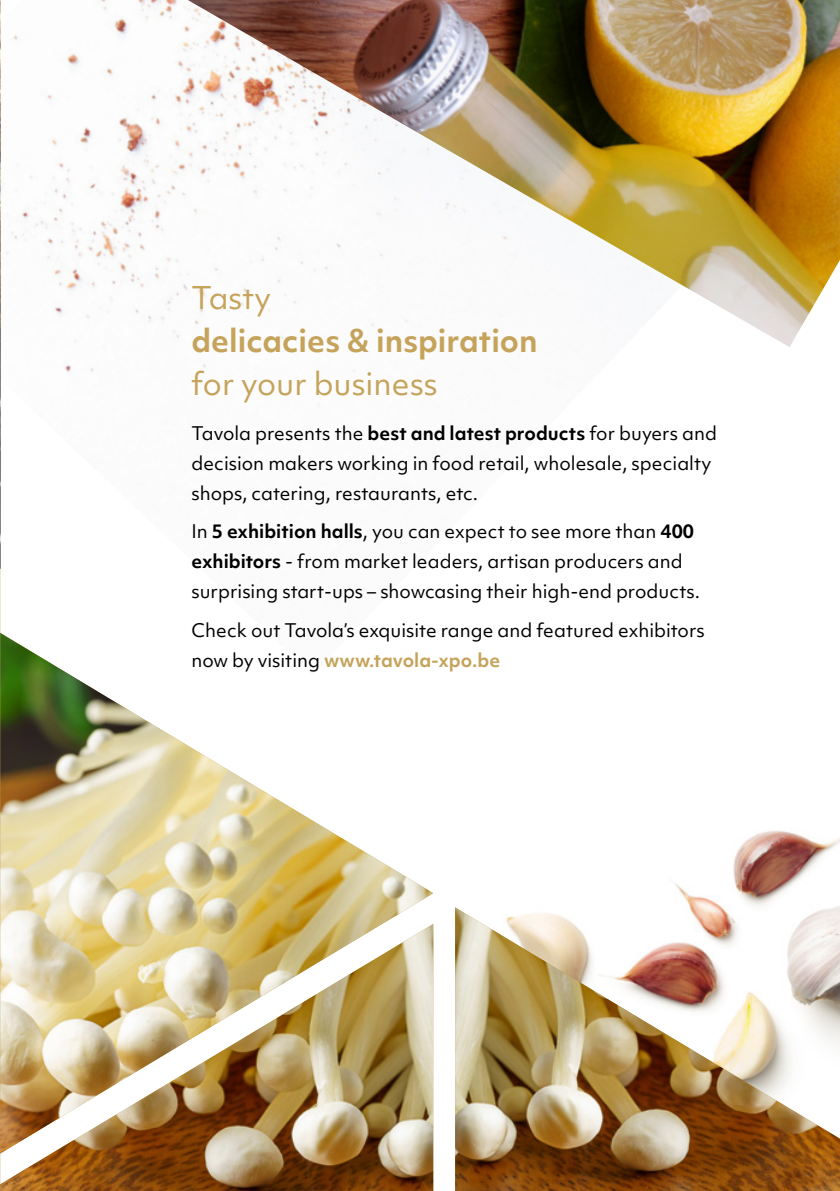
<style>
.page{position:relative;width:840px;height:1191px;background:#fff}
.page>*{position:absolute;margin:0;border:0;box-sizing:border-box;transform-origin:0 0}
.Titel{font:700 30px "Objektiv Mk 1";color:#c5a35b}
.Titel-2{font:30px "Objektiv Mk 1";color:#c5a35b}
.Tekst{font:18px/30px "Objektiv Mk 1";color:#000}
.s1{font-weight:700}
.s2{font-weight:700;color:#c5a35b}
</style>
<div class="page">
<img style="left:0;top:0;width:355px;height:633px">
<img style="left:675px;top:830px;width:164px;height:77px">
<img style="left:0;top:1153px;width:433px;height:38px">
<img style="left:455px;top:907px;width:384px;height:284px">
<img style="left:0;top:633px;width:433px;height:520px">
<img style="left:0;top:0;width:1px;height:569px">
<img style="left:188px;top:0;width:651px;height:347px">
<p class="Titel-2" style="left:191px;top:277px;width:81px">Tasty</p>
<p class="Titel" style="left:191px;top:319px;width:347px">delicacies &amp; inspiration</p>
<p class="Titel-2" style="left:191px;top:363px;width:247px">for your business</p>
<p class="Tekst" style="left:191px;top:418px;width:526px">Tavola presents the <span class="s1">best and latest products</span> for buyers and decision makers working in food retail, wholesale, specialty shops, catering, restaurants, etc.</p>
<p class="Tekst" style="left:191px;top:516px;width:509px">In <span class="s1">5 exhibition halls</span>, you can expect to see more than <span class="s1">400 exhibitors</span> - from market leaders, artisan producers and surprising start-ups – showcasing their high-end products.</p>
<p class="Tekst" style="left:191px;top:615px;width:514px">Check out Tavola’s exquisite range and featured exhibitors now by visiting <span class="s2">www.tavola-xpo.be</span></p>
</div>
